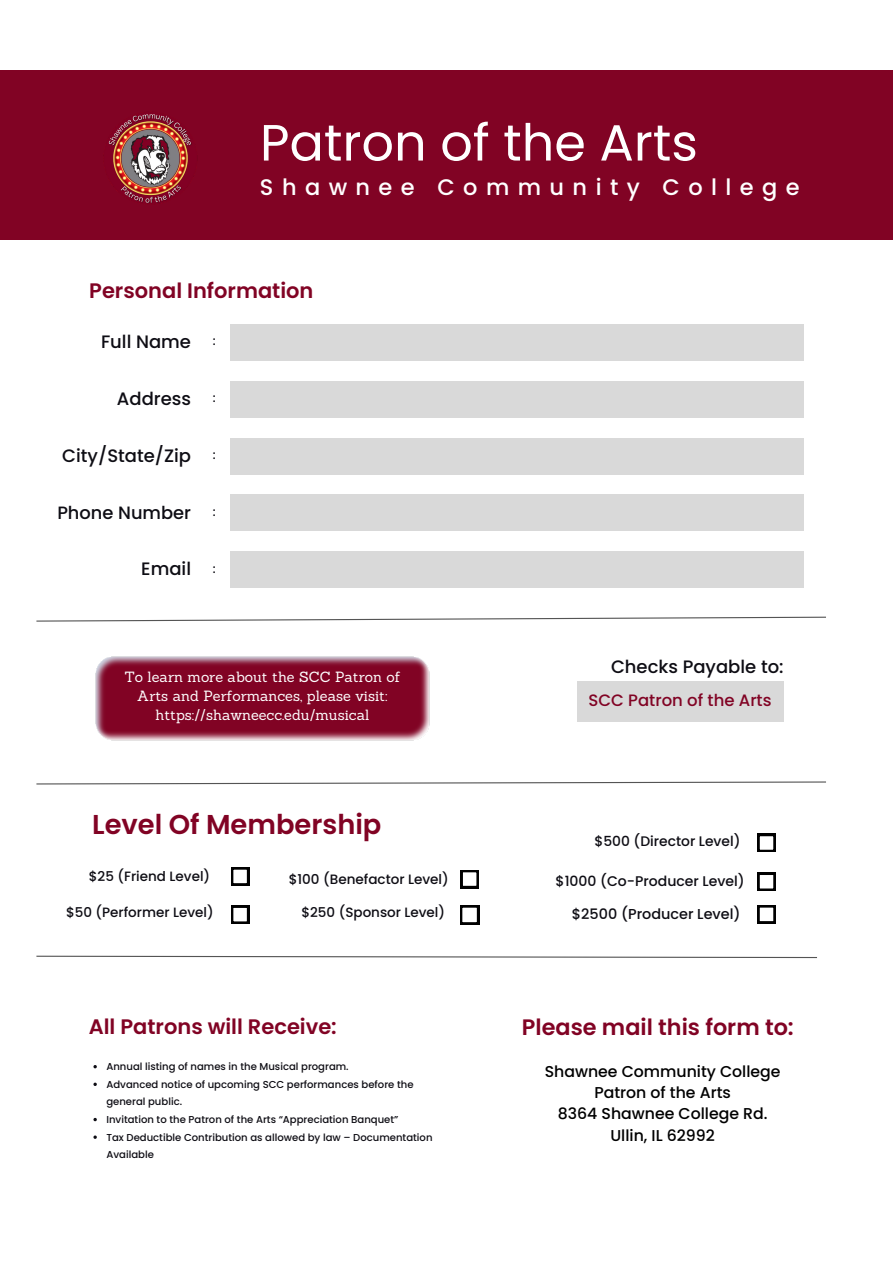
<style>
.page{position:relative;width:893px;height:1264px;background:#fff}
.page>*{position:absolute;margin:0;border:0;box-sizing:border-box;transform-origin:0 0}
.t1{font:50.85px "Poppins";color:#fff}
.t2{font:600 27.3px "Poppins";color:#810324}
.t3{font:500 22.5px "Poppins";letter-spacing:.375em;color:#fff}
.t4{font:600 22.35px "Poppins";color:#810324}
.t5{font:600 21px "Poppins";color:#810324}
.t6{font:500 18px "Poppins";color:#0e0d14}
.t7{font:500 17.85px "Poppins";color:#0e0d14}
.t8{font:500 16.5px "Poppins";color:#810324}
.t9{font:500 15.75px "Poppins";color:#000}
.t10{font:14.4px/19px "Sanchez";color:#fff;text-align:center}
.t11{font:500 14.4px "Poppins";color:#0e0d14}
.t12{font:500 14.1px "Poppins";color:#0e0d14}
.t13{font:500 13.8px "Poppins";color:#0e0d14}
.t14{font:500 13.5px "Poppins";color:#0e0d14}
.t15{font:500 12px "Poppins";color:#0e0d14}
.t16{font:500 10.05px/17.5px "Poppins";color:#0e0d14}
</style>
<div class="page">
<div style="left:0;top:70px;width:892px;height:169px;background:#810324"></div>
<div style="left:230px;top:324px;width:573px;height:37px;background:#d9d9d9"></div>
<div style="left:230px;top:381px;width:573px;height:36px;background:#d9d9d9"></div>
<div style="left:230px;top:438px;width:573px;height:36px;background:#d9d9d9"></div>
<div style="left:230px;top:494px;width:573px;height:37px;background:#d9d9d9"></div>
<div style="left:230px;top:551px;width:573px;height:37px;background:#d9d9d9"></div>
<div style="left:576px;top:681px;width:207px;height:41px;background:#d9d9d9"></div>
<svg style="left:757px;top:834px;width:18px;height:18px"></svg>
<svg style="left:231px;top:867px;width:18px;height:18px"></svg>
<svg style="left:36px;top:955px;width:781px;height:3px"></svg>
<svg style="left:36px;top:616px;width:790px;height:6px"></svg>
<svg style="left:231px;top:905px;width:18px;height:18px"></svg>
<svg style="left:460px;top:905px;width:19px;height:19px"></svg>
<svg style="left:757px;top:872px;width:18px;height:18px"></svg>
<svg style="left:757px;top:905px;width:18px;height:18px"></svg>
<svg style="left:460px;top:870px;width:18px;height:18px"></svg>
<svg style="left:36px;top:781px;width:790px;height:4px"></svg>
<img style="left:95px;top:656px;width:335px;height:85px">
<img style="left:108px;top:114px;width:84px;height:89px">
<svg style="left:93px;top:1065px;width:4px;height:3px"></svg>
<svg style="left:93px;top:1117px;width:4px;height:4px"></svg>
<p class="t1" style="left:260px;top:107px;width:439px">Patron of the Arts</p>
<p class="t3" style="left:260px;top:171px;width:541px">Shawnee Community College</p>
<p class="t5" style="left:89px;top:276px;width:226px">Personal Information</p>
<p class="t6" style="left:101px;top:329px;width:91px">Full Name</p>
<p class="t6" style="left:117px;top:386px;width:76px">Address</p>
<p class="t6" style="left:62px;top:443px;width:130px">City/State/Zip</p>
<p class="t15" style="left:213px;top:333px;width:4px">:</p>
<p class="t15" style="left:213px;top:389px;width:4px">:</p>
<p class="t15" style="left:213px;top:446px;width:4px">:</p>
<p class="t7" style="left:57px;top:500px;width:135px">Phone Number</p>
<p class="t15" style="left:213px;top:503px;width:4px">:</p>
<p class="t6" style="left:141px;top:556px;width:51px">Email</p>
<p class="t15" style="left:213px;top:560px;width:4px">:</p>
<p class="t10" style="left:124px;top:667px;width:277px">To learn more about the SCC Patron of<br>Arts and Performances, please visit: https://shawneecc.edu/musical</p>
<p class="t2" style="left:92px;top:805px;width:291px">Level Of Membership</p>
<p class="t14" style="left:89px;top:867px;width:123px">$25 (Friend Level)</p>
<p class="t14" style="left:289px;top:869px;width:162px">$100 (Benefactor Level)</p>
<p class="t14" style="left:66px;top:902px;width:149px">$50 (Performer Level)</p>
<p class="t14" style="left:301px;top:902px;width:145px">$250 (Sponsor Level)</p>
<p class="t5" style="left:89px;top:1012px;width:249px">All Patrons will Receive:</p>
<p class="t16" style="left:106px;top:1057px;width:244px">Annual listing of names in the Musical program.</p>
<p class="t16" style="left:106px;top:1075px;width:309px">Advanced notice of upcoming SCC performances before the general public.</p>
<p class="t16" style="left:106px;top:1110px;width:293px">Invitation to the Patron of the Arts “Appreciation Banquet”</p>
<p class="t16" style="left:106px;top:1128px;width:327px">Tax Deductible Contribution as allowed by law – Documentation<br>Available</p>
<p class="t6" style="left:611px;top:654px;width:174px">Checks Payable to:</p>
<p class="t8" style="left:588px;top:688px;width:184px">SCC Patron of the Arts</p>
<p class="t13" style="left:594px;top:832px;width:148px">$500 (Director Level)</p>
<p class="t12" style="left:555px;top:870px;width:191px">$1000 (Co-Producer Level)</p>
<p class="t11" style="left:572px;top:903px;width:170px">$2500 (Producer Level)</p>
<p class="t4" style="left:522px;top:1011px;width:273px">Please mail this form to:</p>
<p class="t9" style="left:544px;top:1060px;width:237px">Shawnee Community College</p>
<p class="t9" style="left:594px;top:1081px;width:138px">Patron of the Arts</p>
<p class="t9" style="left:558px;top:1102px;width:211px">8364 Shawnee College Rd.</p>
<p class="t9" style="left:610px;top:1124px;width:106px">Ullin, IL 62992</p>
</div>
